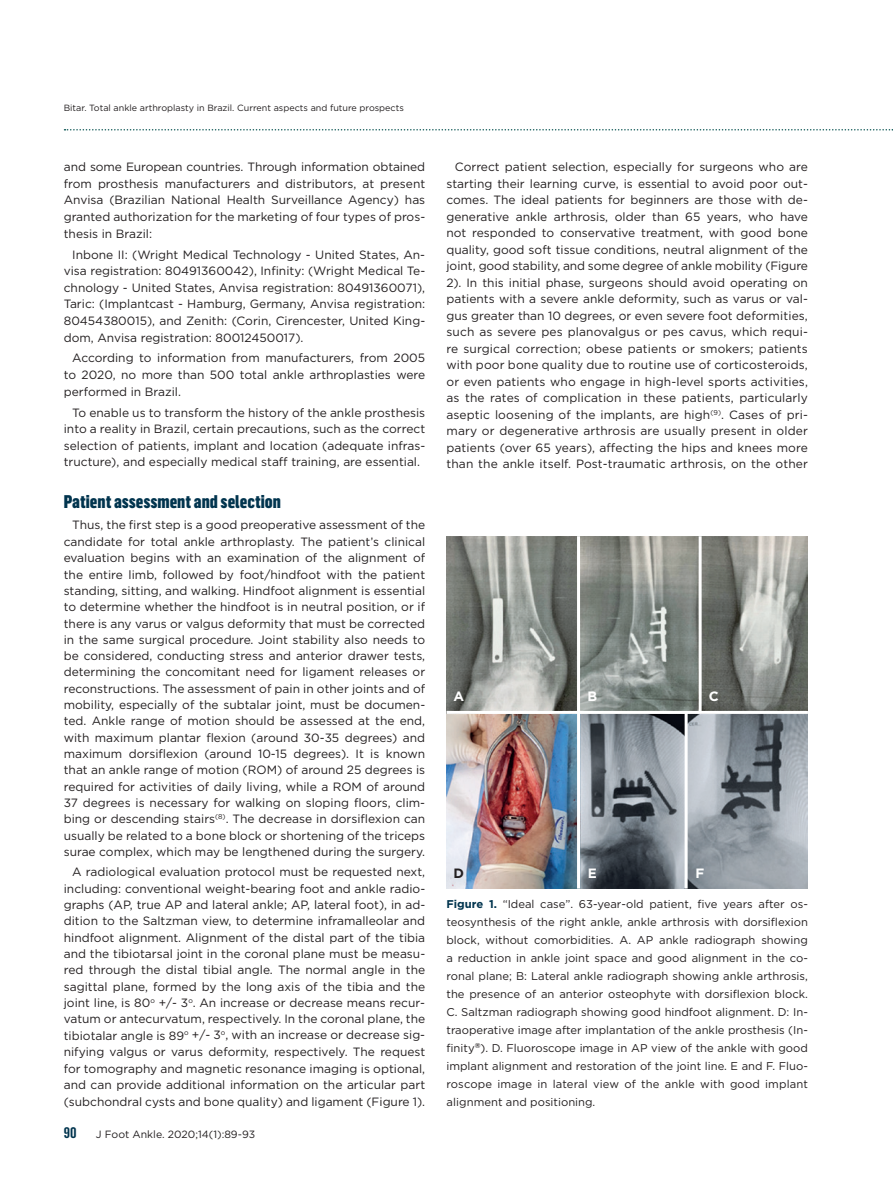
<style>
.page{position:relative;width:893px;height:1191px;background:#fff}
.page>*{position:absolute;margin:0;border:0;box-sizing:border-box;transform-origin:0 0}
.t1{font:900 18px "Flama Cond";color:#01344e}
.t2{font:600 15px "Flama Cond";color:#01344e}
.t3{font:700 13.5px "Gotham";color:#fff}
.t4{font:700 13.5px "Gotham";color:#231f20}
.t5{font:12px/16.4px "Gotham";color:#231f20;text-align:justify}
.t6{font:11.25px/18px "Gotham";color:#231f20}
.t7{font:10.5px "Gotham";color:#231f20}
.t8{font:9px "Gotham";color:#231f20}
.s1{font-weight:700;color:#01344e}
</style>
<div class="page">
<svg style="left:65px;top:129px;width:828px;height:1px"></svg>
<img style="left:446px;top:536px;width:362px;height:352px">
<hr style="left:577px;top:536px;width:3px;height:352px;background:#fff">
<hr style="left:699px;top:536px;width:3px;height:176px;background:#fff">
<hr style="left:446px;top:711px;width:362px;height:3px;background:#fff">
<hr style="left:685px;top:712px;width:3px;height:176px;background:#fff">
<p class="t8" style="left:64px;top:102px;width:342px">Bitar. Total ankle arthroplasty in Brazil. Current aspects and future prospects</p>
<p class="t5" style="left:64px;top:158px;width:363px">and some European countries. Through information obtained from prosthesis manufacturers and distributors, at present Anvisa (Brazilian National Health Surveillance Agency) has granted authorization for the marketing of four types of pros&shy;thesis in Brazil:</p>
<p class="t5" style="left:64px;top:246px;width:363px;text-indent:9px">Inbone II: (Wright Medical Technology - United States, An&shy;visa registration: 80491360042), Infinity: (Wright Medical Te&shy;chnology - United States, Anvisa registration: 80491360071), Taric: (Implantcast - Hamburg, Germany, Anvisa registration:<br>80454380015), and Zenith: (Corin, Cirencester, United King&shy;dom, Anvisa registration: 80012450017).</p>
<p class="t5" style="left:64px;top:350px;width:363px;text-indent:9px">According to information from manufacturers, from 2005 to 2020, no more than 500 total ankle arthroplasties were performed in Brazil.</p>
<p class="t5" style="left:64px;top:404px;width:363px;text-indent:9px">To enable us to transform the history of the ankle prosthesis into a reality in Brazil, certain precautions, such as the correct selection of patients, implant and location (adequate infras&shy;tructure), and especially medical staff training, are essential.</p>
<h1 class="t1" style="left:64px;top:488px;width:219px">Patient assessment and selection</h1>
<p class="t5" style="left:64px;top:516px;width:363px;text-indent:9px">Thus, the first step is a good preoperative assessment of the candidate for total ankle arthroplasty. The patient’s clinical evaluation begins with an examination of the alignment of the entire limb, followed by foot/hindfoot with the patient standing, sitting, and walking. Hindfoot alignment is essential to determine whether the hindfoot is in neutral position, or if there is any varus or valgus deformity that must be corrected in the same surgical procedure. Joint stability also needs to be considered, conducting stress and anterior drawer tests, determining the concomitant need for ligament releases or reconstructions. The assessment of pain in other joints and of mobility, especially of the subtalar joint, must be documen&shy;ted. Ankle range of motion should be assessed at the end, with maximum plantar flexion (around 30-35 degrees) and maximum dorsiflexion (around 10-15 degrees). It is known that an ankle range of motion (ROM) of around 25 degrees is required for activities of daily living, while a ROM of around 37 degrees is necessary for walking on sloping floors, clim&shy;bing or descending stairs<sup>(8)</sup>. The decrease in dorsiflexion can usually be related to a bone block or shortening of the triceps surae complex, which may be lengthened during the surgery.</p>
<p class="t5" style="left:64px;top:863px;width:363px;text-indent:9px">A radiological evaluation protocol must be requested next, including: conventional weight-bearing foot and ankle radio&shy;graphs (AP, true AP and lateral ankle; AP, lateral foot), in ad&shy;dition to the Saltzman view, to determine inframalleolar and hindfoot alignment. Alignment of the distal part of the tibia and the tibiotarsal joint in the coronal plane must be measu&shy;red through the distal tibial angle. The normal angle in the sagittal plane, formed by the long axis of the tibia and the joint line, is 80<sup>o</sup> +/- 3<sup>o</sup>. An increase or decrease means recur&shy;vatum or antecurvatum, respectively. In the coronal plane, the tibiotalar angle is 89<sup>o</sup> +/- 3<sup>o</sup>, with an increase or decrease sig&shy;nifying valgus or varus deformity, respectively. The request for tomography and magnetic resonance imaging is optional, and can provide additional information on the articular part (subchondral cysts and bone quality) and ligament (Figure 1).</p>
<p class="t2" style="left:64px;top:1121px;width:14px">90</p>
<p class="t7" style="left:96px;top:1127px;width:161px">J Foot Ankle. 2020;14(1):89-93</p>
<p class="t5" style="left:446px;top:158px;width:363px;text-indent:9px">Correct patient selection, especially for surgeons who are starting their learning curve, is essential to avoid poor out&shy;comes. The ideal patients for beginners are those with de&shy;generative ankle arthrosis, older than 65 years, who have not responded to conservative treatment, with good bone quality, good soft tissue conditions, neutral alignment of the joint, good stability, and some degree of ankle mobility (Figure 2). In this initial phase, surgeons should avoid operating on patients with a severe ankle deformity, such as varus or val&shy;gus greater than 10 degrees, or even severe foot deformities, such as severe pes planovalgus or pes cavus, which requi&shy;re surgical correction; obese patients or smokers; patients with poor bone quality due to routine use of corticosteroids, or even patients who engage in high-level sports activities, as the rates of complication in these patients, particularly aseptic loosening of the implants, are high<sup>(9)</sup>. Cases of pri&shy;mary or degenerative arthrosis are usually present in older patients (over 65 years), affecting the hips and knees more than the ankle itself. Post-traumatic arthrosis, on the other</p>
<p class="t3" style="left:453px;top:687px;width:12px">A</p>
<p class="t4" style="left:454px;top:864px;width:12px">D</p>
<p class="t3" style="left:587px;top:687px;width:11px">B</p>
<p class="t3" style="left:588px;top:864px;width:11px">E</p>
<p class="t3" style="left:709px;top:687px;width:11px">C</p>
<p class="t3" style="left:695px;top:864px;width:10px">F</p>
<p class="t6" style="left:446px;top:894px;width:363px"><span class="s1">Figure 1.</span> “Ideal case”. 63-year-old patient, five years after os&shy;teosynthesis of the right ankle, ankle arthrosis with dorsiflexion block, without comorbidities. A. AP ankle radiograph showing a reduction in ankle joint space and good alignment in the co&shy;ronal plane; B: Lateral ankle radiograph showing ankle arthrosis, the presence of an anterior osteophyte with dorsiflexion block.<br>C. Saltzman radiograph showing good hindfoot alignment. D: In&shy;traoperative image after implantation of the ankle prosthesis (In&shy;finity<sup>®</sup>). D. Fluoroscope image in AP view of the ankle with good implant alignment and restoration of the joint line. E and F. Fluo&shy;roscope image in lateral view of the ankle with good implant alignment and positioning.</p>
</div>
